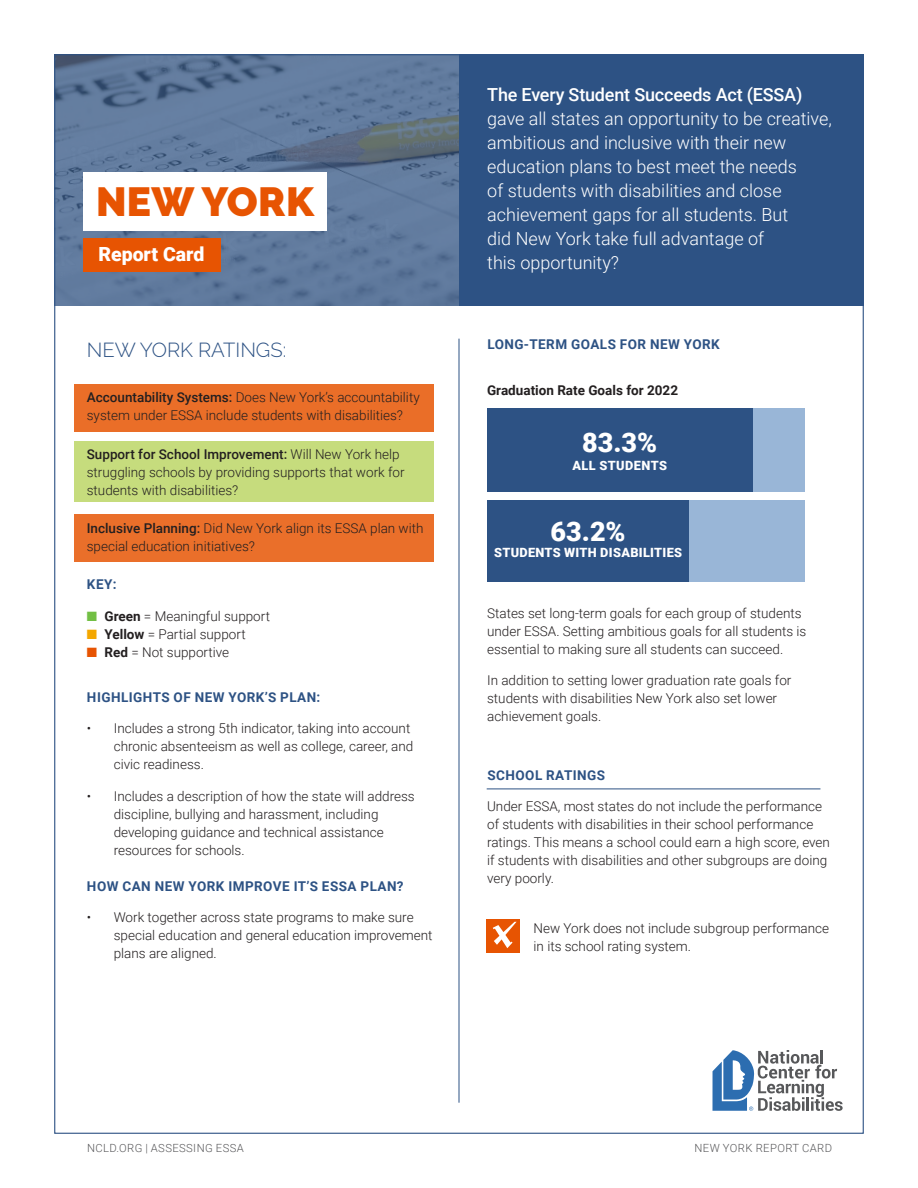
<style>
.page{position:relative;width:918px;height:1188px;background:#fff}
.page>*{position:absolute;margin:0;border:0;box-sizing:border-box;transform-origin:0 0}
.t1{font:900 40.5px "Raleway";letter-spacing:.01em;color:#e75402}
.t2{font:900 27px "Roboto";color:#fff}
.Upper_Case_Thin_Head{font:300 20.25px "Raleway";color:#2d5284}
.t3{font:900 19.5px "Roboto";color:#fff}
.t4{font:300 18px/24px "Roboto";color:#fff}
.body{font:300 13.5px/18px "Roboto";color:#231f20}
.Bold_All_Caps{font:700 13.5px "Roboto";letter-spacing:.035em;color:#2d5284}
.Bold_upper_and_lower{font:700 13.5px "Roboto";color:#231f20}
.t5{font:900 12.75px "Roboto";letter-spacing:.025em;color:#fff}
.t6{font:300 11.25px "Roboto";letter-spacing:.035em;color:#58585a}
.s1{font-weight:500}
.s2{color:#72bf44}
.s3{font-weight:700}
.s4{color:#f4a700}
.s5{color:#e75402}
</style>
<div class="page">
<div style="left:418px;top:54px;width:446px;height:252px;background:#2d5284"></div>
<div style="left:74px;top:441px;width:360px;height:61px;background:#c6dc7d"></div>
<div style="left:74px;top:514px;width:360px;height:47px;background:#ea6f2a"></div>
<div style="left:74px;top:385px;width:360px;height:47px;background:#ea6e28"></div>
<svg style="left:56px;top:56px;width:403px;height:249px;background:#5f7899"></svg>
<div style="left:83px;top:238px;width:137px;height:34px;background:#e75402"></div>
<div style="left:83px;top:173px;width:243px;height:58px;background:#fff"></div>
<hr style="left:459px;top:339px;width:1px;height:764px;background:#2d5284">
<hr style="left:487px;top:789px;width:333px;height:1px;background:#2d5284">
<svg style="left:712px;top:1050px;width:131px;height:61px"></svg>
<div style="left:487px;top:408px;width:318px;height:83px;background:#99b6d7"></div>
<div style="left:487px;top:408px;width:265px;height:83px;background:#2d5284"></div>
<div style="left:487px;top:501px;width:318px;height:81px;background:#99b6d7"></div>
<div style="left:487px;top:501px;width:202px;height:81px;background:#2d5284"></div>
<div style="left:487px;top:919px;width:33px;height:34px;background:#e75402"></div>
<svg style="left:493px;top:922px;width:24px;height:26px"></svg>
<p class="t1" style="left:96px;top:178px;width:219px">NEW YORK</p>
<p class="t3" style="left:98px;top:241px;width:108px">Report Card</p>
<p class="Upper_Case_Thin_Head" style="left:87px;top:338px;width:201px">NEW YORK RATINGS:</p>
<p class="body" style="left:87px;top:388px;width:335px"><span class="s1">Accountability Systems:</span> Does New York’s accountability system under ESSA include students with disabilities?</p>
<p class="body" style="left:87px;top:444px;width:319px"><span class="s1">Support for School Improvement:</span> Will New York help struggling schools by providing supports that work for students with disabilities?</p>
<p class="body" style="left:87px;top:519px;width:338px"><span class="s1">Inclusive Planning:</span> Did New York align its ESSA plan with special education initiatives?</p>
<p class="Bold_All_Caps" style="left:87px;top:575px;width:31px">KEY:</p>
<p class="body" style="left:87px;top:606px;width:185px"><span class="s2">■</span> <span class="s3">Green</span> = Meaningful support</p>
<p class="body" style="left:87px;top:624px;width:160px"><span class="s4">■</span> <span class="s3">Yellow</span> = Partial support</p>
<p class="body" style="left:87px;top:642px;width:144px"><span class="s5">■</span> <span class="s3">Red</span> = Not supportive</p>
<p class="Bold_All_Caps" style="left:87px;top:687px;width:235px">HIGHLIGHTS OF NEW YORK’S PLAN:</p>
<p class="body" style="left:114px;top:719px;width:301px;text-indent:-27px">• Includes a strong 5th indicator, taking into account chronic absenteeism as well as college, career, and civic readiness.</p>
<p class="body" style="left:114px;top:786px;width:303px;text-indent:-27px">• Includes a description of how the state will address discipline, bullying and harassment, including developing guidance and technical assistance resources for schools.</p>
<p class="Bold_All_Caps" style="left:87px;top:876px;width:318px">HOW CAN NEW YORK IMPROVE IT’S ESSA PLAN?</p>
<p class="body" style="left:114px;top:908px;width:320px;text-indent:-27px">• Work together across state programs to make sure special education and general education improvement plans are aligned.</p>
<p class="t4" style="left:487px;top:82px;width:346px"><span class="s1">The Every Student Succeeds Act (ESSA) </span>gave all states an opportunity to be creative, ambitious and inclusive with their new education plans to best meet the needs<br>of students with disabilities and close achievement gaps for all students. But<br>did New York take full advantage of<br>this opportunity?</p>
<p class="Bold_All_Caps" style="left:487px;top:335px;width:234px">LONG-TERM GOALS FOR NEW YORK</p>
<p class="Bold_upper_and_lower" style="left:487px;top:380px;width:193px">Graduation Rate Goals for 2022</p>
<p class="t2" style="left:582px;top:424px;width:77px">83.3%</p>
<p class="t5" style="left:572px;top:457px;width:96px">ALL STUDENTS</p>
<p class="t2" style="left:551px;top:512px;width:77px">63.2%</p>
<p class="t5" style="left:494px;top:544px;width:190px">STUDENTS WITH DISABILITIES</p>
<p class="body" style="left:487px;top:603px;width:321px">States set long-term goals for each group of students under ESSA. Setting ambitious goals for all students is essential to making sure all students can succeed.</p>
<p class="body" style="left:487px;top:671px;width:306px">In addition to setting lower graduation rate goals for students with disabilities New York also set lower achievement goals.</p>
<p class="Bold_All_Caps" style="left:487px;top:765px;width:119px">SCHOOL RATINGS</p>
<p class="body" style="left:487px;top:797px;width:344px">Under ESSA, most states do not include the performance of students with disabilities in their school performance ratings. This means a school could earn a high score, even if students with disabilities and other subgroups are doing very poorly.</p>
<p class="body" style="left:534px;top:918px;width:297px">New York does not include subgroup performance in its school rating system.</p>
<p class="t6" style="left:87px;top:1140px;width:158px">NCLD.ORG | ASSESSING ESSA</p>
<p class="t6" style="left:695px;top:1140px;width:139px">NEW YORK REPORT CARD</p>
</div>
